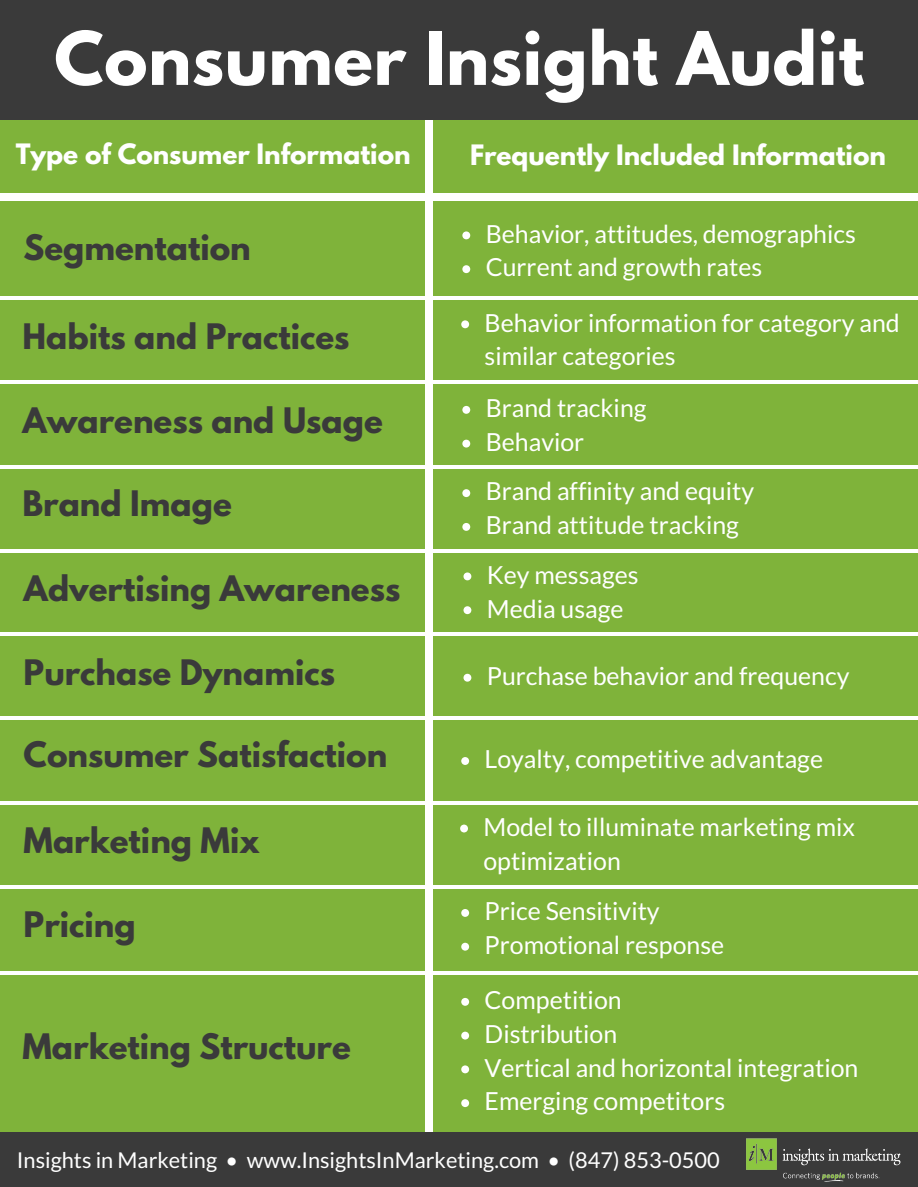
<style>
.page{position:relative;width:918px;height:1187px;background:#fff}
.page>*{position:absolute;margin:0;border:0;box-sizing:border-box;transform-origin:0 0}
.t1{font:700 65.4px "League Spartan";letter-spacing:.01em;color:#fff}
.t2{font:700 31.2px "League Spartan";color:#3a3a3a}
.t3{font:24.9px/33.8px "Lato";color:#fff}
.t4{font:700 24.9px "League Spartan";color:#fff}
.t5{font:21.75px "Lato";color:#fff}
</style>
<div class="page">
<div style="left:0;top:0;width:918px;height:1186px;background:#7fb33a"></div>
<div style="left:425px;top:72px;width:8px;height:1114px;background:#fff"></div>
<div style="left:0;top:0;width:918px;height:120px;background:#3a3a3a"></div>
<div style="left:0;top:1131px;width:918px;height:55px;background:#3a3a3a"></div>
<div style="left:0;top:193px;width:918px;height:7px;background:#fff"></div>
<hr style="left:0;top:297px;width:918px;height:3px;background:#fff">
<svg style="left:462px;top:231px;width:8px;height:8px"></svg>
<svg style="left:462px;top:265px;width:8px;height:8px"></svg>
<hr style="left:0;top:380px;width:918px;height:3px;background:#fff">
<svg style="left:461px;top:320px;width:8px;height:8px"></svg>
<svg style="left:462px;top:406px;width:8px;height:8px"></svg>
<svg style="left:462px;top:440px;width:8px;height:7px"></svg>
<svg style="left:462px;top:489px;width:8px;height:8px"></svg>
<svg style="left:462px;top:523px;width:8px;height:8px"></svg>
<hr style="left:0;top:465px;width:918px;height:4px;background:#fff">
<hr style="left:0;top:549px;width:918px;height:3px;background:#fff">
<svg style="left:464px;top:572px;width:7px;height:8px"></svg>
<svg style="left:464px;top:606px;width:7px;height:8px"></svg>
<svg style="left:464px;top:674px;width:7px;height:7px"></svg>
<svg style="left:461px;top:757px;width:8px;height:8px"></svg>
<svg style="left:460px;top:824px;width:8px;height:8px"></svg>
<svg style="left:461px;top:909px;width:8px;height:7px"></svg>
<svg style="left:461px;top:942px;width:8px;height:8px"></svg>
<svg style="left:461px;top:998px;width:8px;height:7px"></svg>
<svg style="left:461px;top:1031px;width:8px;height:8px"></svg>
<svg style="left:461px;top:1065px;width:8px;height:8px"></svg>
<svg style="left:461px;top:1099px;width:8px;height:8px"></svg>
<hr style="left:0;top:971px;width:918px;height:3px;background:#fff">
<hr style="left:0;top:885px;width:918px;height:3px;background:#fff">
<hr style="left:0;top:801px;width:918px;height:3px;background:#fff">
<hr style="left:0;top:632px;width:918px;height:3px;background:#fff">
<hr style="left:0;top:716px;width:918px;height:4px;background:#fff">
<img style="left:727px;top:1131px;width:189px;height:51px">
<h1 class="t1" style="left:54px;top:26px;width:811px">Consumer Insight Audit</h1>
<p class="t4" style="left:16px;top:141px;width:396px">Type of Consumer Information</p>
<p class="t4" style="left:470px;top:143px;width:418px">Frequently Included Information</p>
<p class="t2" style="left:24px;top:231px;width:229px">Segmentation</p>
<p class="t2" style="left:22px;top:320px;width:329px">Habits and Practices</p>
<p class="t2" style="left:22px;top:405px;width:362px">Awareness and Usage</p>
<p class="t2" style="left:22px;top:488px;width:211px">Brand Image</p>
<p class="t2" style="left:24px;top:572px;width:378px">Advertising Awareness</p>
<p class="t2" style="left:24px;top:657px;width:313px">Purchase Dynamics</p>
<p class="t2" style="left:24px;top:739px;width:365px">Consumer Satisfaction</p>
<p class="t2" style="left:24px;top:824px;width:238px">Marketing Mix</p>
<p class="t2" style="left:24px;top:909px;width:114px">Pricing</p>
<p class="t2" style="left:22px;top:1030px;width:330px">Marketing Structure</p>
<p class="t3" style="left:486px;top:216px;width:372px">Behavior, attitudes, demographics<br>Current and growth rates</p>
<p class="t3" style="left:485px;top:305px;width:417px">Behavior information for category and similar categories</p>
<p class="t3" style="left:486px;top:390px;width:162px">Brand tracking<br>Behavior</p>
<p class="t3" style="left:486px;top:474px;width:270px">Brand affinity and equity<br>Brand attitude tracking</p>
<p class="t3" style="left:487px;top:557px;width:153px">Key messages<br>Media usage</p>
<p class="t3" style="left:487px;top:658px;width:364px">Purchase behavior and frequency</p>
<p class="t3" style="left:485px;top:741px;width:340px">Loyalty, competitive advantage</p>
<p class="t3" style="left:483px;top:809px;width:373px">Model to illuminate marketing mix optimization</p>
<p class="t3" style="left:485px;top:893px;width:241px">Price Sensitivity<br>Promotional response</p>
<p class="t3" style="left:485px;top:982px;width:375px">Competition<br>Distribution<br>Vertical and horizontal integration<br>Emerging competitors</p>
<p class="t5" style="left:17px;top:1146px;width:704px">Insights in Marketing • www.InsightsInMarketing.com • (847) 853-0500</p>
</div>
